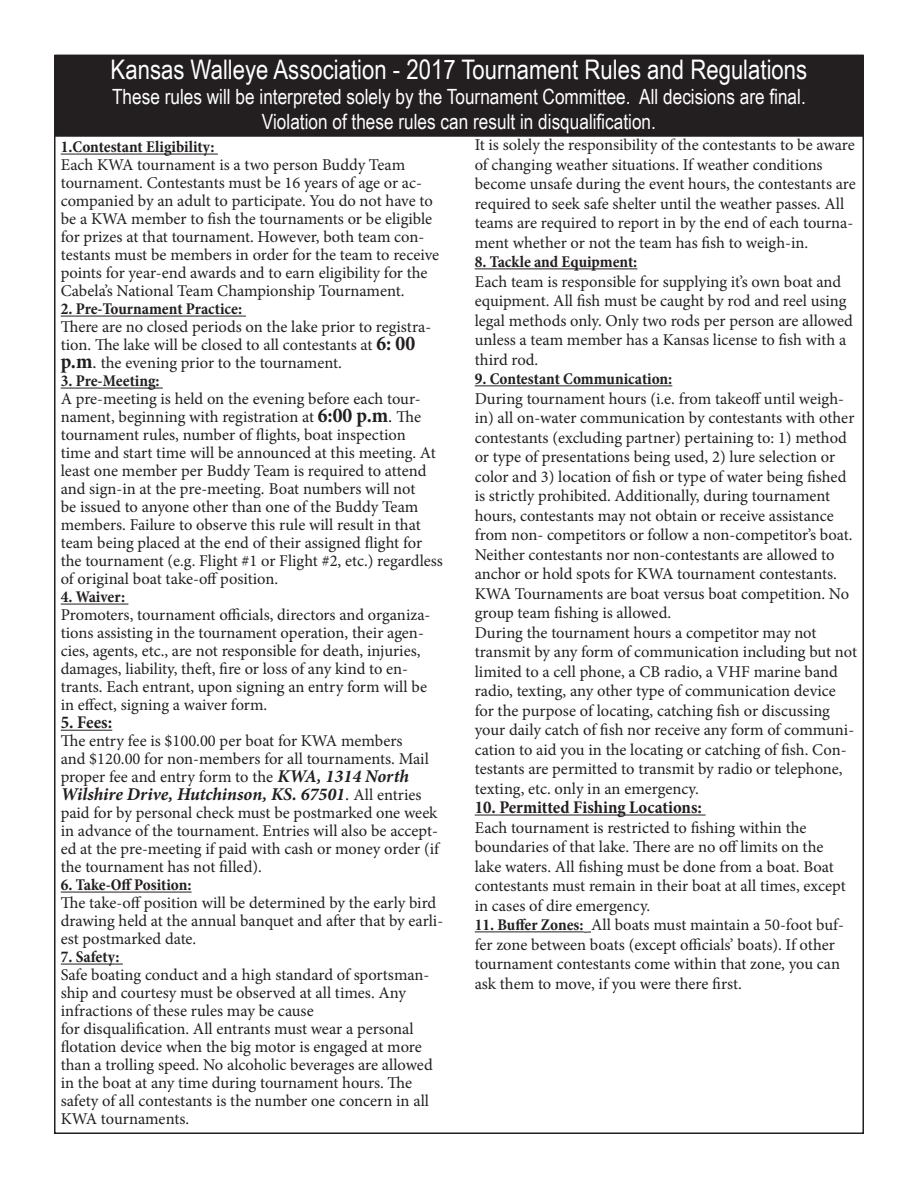
<style>
.page{position:relative;width:918px;height:1188px;background:#fff}
.page>*{position:absolute;margin:0;border:0;box-sizing:border-box;transform-origin:0 0}
.t1{font:27px "Arial Narrow";color:#fff}
.t2{font:21px "Arial Narrow";color:#fff}
.t3{font:italic 700 18px "Minion Pro";letter-spacing:-.005em;color:#231f20}
.t4{font:700 condensed 18px "Minion Pro";color:#231f20}
.t5{font:16.5px/18px "Minion Pro";letter-spacing:-.005em;color:#231f20}
.t6{font:700 condensed 16.5px "Minion Pro";letter-spacing:-.005em;color:#231f20}
.s1{font-weight:700;font-stretch:condensed;font-size:21px}
.s2{font-size:18px}
.s3{font-weight:700;font-style:italic;font-size:18px}
.s4{font-weight:400;font-style:normal}
.s5{font-weight:400;font-style:normal;font-size:16.5px}
.s6{font-weight:700;font-stretch:condensed}
</style>
<div class="page">
<hr style="left:61px;top:154px;width:157px;height:1px;background:#231f20">
<hr style="left:61px;top:316px;width:185px;height:1px;background:#231f20">
<hr style="left:61px;top:388px;width:102px;height:1px;background:#231f20">
<hr style="left:61px;top:604px;width:67px;height:1px;background:#231f20">
<hr style="left:61px;top:730px;width:51px;height:1px;background:#231f20">
<hr style="left:61px;top:892px;width:131px;height:1px;background:#231f20">
<hr style="left:61px;top:964px;width:62px;height:1px;background:#231f20">
<hr style="left:475px;top:268px;width:162px;height:1px;background:#231f20">
<hr style="left:475px;top:385px;width:197px;height:1px;background:#231f20">
<hr style="left:475px;top:815px;width:231px;height:1px;background:#231f20">
<hr style="left:475px;top:931px;width:109px;height:1px;background:#231f20">
<div style="left:54px;top:54px;width:810px;height:83px;background:#231f20"></div>
<div style="left:53px;top:53px;width:812px;height:85px;border:2px solid #fff"></div>
<p class="t1" style="left:111px;top:50px;width:698px">Kansas Walleye Association - 2017 Tournament Rules and Regulations</p>
<p class="t2" style="left:112px;top:81px;width:695px">These rules will be interpreted solely by the Tournament Committee. All decisions are final.</p>
<p class="t2" style="left:262px;top:107px;width:396px">Violation of these rules can result in disqualification.</p>
<p class="t6" style="left:61px;top:136px;width:155px">1.Contestant Eligibility:</p>
<p class="t5" style="left:61px;top:156px;width:380px">Each KWA tournament is a two person Buddy Team tournament. Contestants must be 16 years of age or ac&shy;companied by an adult to participate. You do not have to be a KWA member to fish the tournaments or be eligible for prizes at that tournament. However, both team con&shy;testants must be members in order for the team to receive points for year-end awards and to earn eligibility for the Cabela’s National Team Championship Tournament.</p>
<p class="t6" style="left:61px;top:298px;width:183px">2. Pre-Tournament Practice:</p>
<p class="t5" style="left:61px;top:318px;width:372px">There are no closed periods on the lake prior to registra&shy;tion. The lake will be closed to all contestants at <span class="s1">6: 00 p.m</span><span class="s2">.</span> the evening prior to the tournament.</p>
<p class="t6" style="left:61px;top:370px;width:100px">3. Pre-Meeting:</p>
<p class="t5" style="left:61px;top:390px;width:384px">A pre-meeting is held on the evening before each tour&shy;nament, beginning with registration at <span class="s1">6:00 p.m</span><span class="s2">.</span> The tournament rules, number of flights, boat inspection<br>time and start time will be announced at this meeting. At least one member per Buddy Team is required to attend and sign-in at the pre-meeting. Boat numbers will not<br>be issued to anyone other than one of the Buddy Team members. Failure to observe this rule will result in that team being placed at the end of their assigned flight for the tournament (e.g. Flight #1 or Flight #2, etc.) regardless of original boat take-off position.</p>
<p class="t6" style="left:61px;top:586px;width:66px">4. Waiver:</p>
<p class="t5" style="left:61px;top:606px;width:371px">Promoters, tournament officials, directors and organiza&shy;tions assisting in the tournament operation, their agen&shy;cies, agents, etc., are not responsible for death, injuries, damages, liability, theft, fire or loss of any kind to en&shy;trants. Each entrant, upon signing an entry form will be in effect, signing a waiver form.</p>
<p class="t4" style="left:61px;top:710px;width:53px">5. Fees:</p>
<p class="t5" style="left:61px;top:732px;width:370px">The entry fee is $100.00 per boat for KWA members and $120.00 for non-members for all tournaments. Mail proper fee and entry form to the <span class="s3">KWA, 1314 North</span></p>
<p class="t3" style="left:61px;top:782px;width:362px">Wilshire Drive, Hutchinson, KS. 67501<span class="s4">.</span> <span class="s5">All entries</span></p>
<p class="t5" style="left:61px;top:804px;width:380px;text-align:justify">paid for by personal check must be postmarked one week in advance of the tournament. Entries will also be accept&shy;ed at the pre-meeting if paid with cash or money order (if the tournament has not filled).</p>
<p class="t6" style="left:61px;top:874px;width:132px">6. Take-Off Position:</p>
<p class="t5" style="left:61px;top:894px;width:384px">The take-off position will be determined by the early bird drawing held at the annual banquet and after that by earli&shy;est postmarked date.</p>
<p class="t6" style="left:61px;top:946px;width:60px">7. Safety:</p>
<p class="t5" style="left:61px;top:966px;width:370px">Safe boating conduct and a high standard of sportsman&shy;ship and courtesy must be observed at all times. Any infractions of these rules may be cause</p>
<p class="t5" style="left:61px;top:1020px;width:374px">for disqualification. All entrants must wear a personal flotation device when the big motor is engaged at more than a trolling speed. No alcoholic beverages are allowed in the boat at any time during tournament hours. The safety of all contestants is the number one concern in all KWA tournaments.</p>
<p class="t5" style="left:475px;top:135px;width:383px;line-height:19.5px">It is solely the responsibility of the contestants to be aware of changing weather situations. If weather conditions become unsafe during the event hours, the contestants are required to seek safe shelter until the weather passes. All teams are required to report in by the end of each tourna&shy;ment whether or not the team has fish to weigh-in.</p>
<p class="t6" style="left:475px;top:251px;width:164px">8. Tackle and Equipment:</p>
<p class="t5" style="left:475px;top:272px;width:380px;line-height:19.5px">Each team is responsible for supplying it’s own boat and equipment. All fish must be caught by rod and reel using legal methods only. Only two rods per person are allowed unless a team member has a Kansas license to fish with a third rod.</p>
<p class="t6" style="left:475px;top:368px;width:199px">9. Contestant Communication:</p>
<p class="t5" style="left:475px;top:389px;width:381px;line-height:19.5px">During tournament hours (i.e. from takeoff until weigh&shy;in) all on-water communication by contestants with other contestants (excluding partner) pertaining to: 1) method or type of presentations being used, 2) lure selection or color and 3) location of fish or type of water being fished is strictly prohibited. Additionally, during tournament hours, contestants may not obtain or receive assistance from non- competitors or follow a non-competitor’s boat.<br>Neither contestants nor non-contestants are allowed to anchor or hold spots for KWA tournament contestants.<br>KWA Tournaments are boat versus boat competition. No group team fishing is allowed.</p>
<p class="t5" style="left:475px;top:623px;width:384px;line-height:19.5px">During the tournament hours a competitor may not transmit by any form of communication including but not limited to a cell phone, a CB radio, a VHF marine band radio, texting, any other type of communication device for the purpose of locating, catching fish or discussing your daily catch of fish nor receive any form of communi&shy;cation to aid you in the locating or catching of fish. Con&shy;testants are permitted to transmit by radio or telephone, texting, etc. only in an emergency.</p>
<p class="t4" style="left:475px;top:795px;width:229px">10. Permitted Fishing Locations:</p>
<p class="t5" style="left:475px;top:818px;width:372px;line-height:19.5px">Each tournament is restricted to fishing within the boundaries of that lake. There are no off limits on the lake waters. All fishing must be done from a boat. Boat contestants must remain in their boat at all times, except in cases of dire emergency.</p>
<p class="t5" style="left:475px;top:915px;width:371px;line-height:19.5px"><span class="s6">11. Buffer Zones:</span> All boats must maintain a 50-foot buf&shy;fer zone between boats (except officials’ boats). If other tournament contestants come within that zone, you can ask them to move, if you were there first.</p>
</div>
